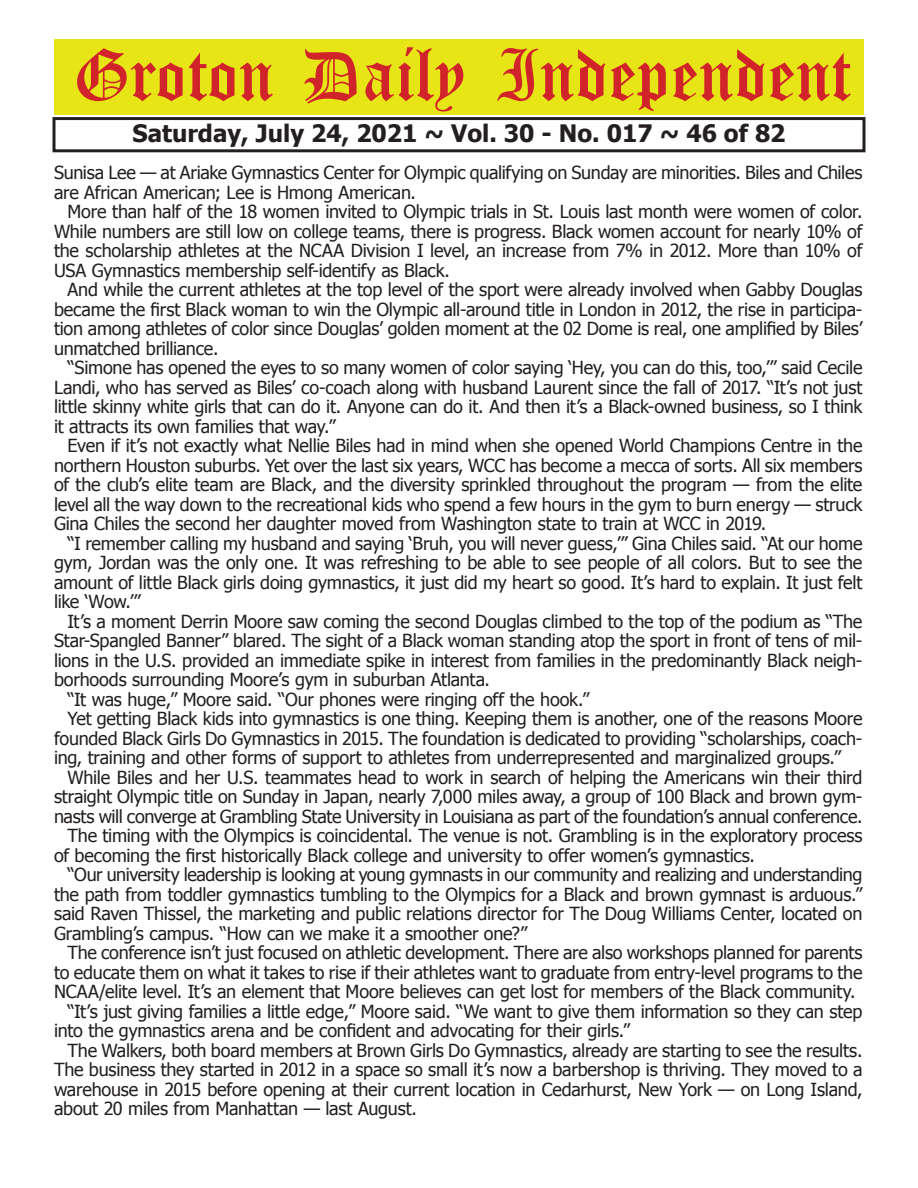
<style>
.page{position:relative;width:918px;height:1188px;background:#fff}
.page>*{position:absolute;margin:0;border:0;box-sizing:border-box;transform-origin:0 0}
.t1{font:54px "Old English Five";color:#d1232a}
.t2{font:700 24px "Tahoma";color:#231f20}
.t3{font:18px/19.5px "Tahoma";letter-spacing:-.015em;color:#231f20;text-align:justify}
</style>
<div class="page">
<div style="left:52px;top:117px;width:814px;height:35px;border:3px solid #231f20"></div>
<div style="left:54px;top:40px;width:810px;height:75px;background:#e7e515"></div>
<h1 class="t1" style="left:73px;top:50px;width:779px">Groton Daily Independent</h1>
<h2 class="t2" style="left:133px;top:116px;width:654px">Saturday, July 24, 2021 ~ Vol. 30 - No. 017 ~ 46 of 82</h2>
<p class="t3" style="left:54px;top:162px;width:810px">Sunisa Lee — at Ariake Gymnastics Center for Olympic qualifying on Sunday are minorities. Biles and Chiles are African American; Lee is Hmong American.</p>
<p class="t3" style="left:54px;top:201px;width:810px;text-indent:14px">More than half of the 18 women invited to Olympic trials in St. Louis last month were women of color.<br>While numbers are still low on college teams, there is progress. Black women account for nearly 10% of the scholarship athletes at the NCAA Division I level, an increase from 7% in 2012. More than 10% of USA Gymnastics membership self-identify as Black.</p>
<p class="t3" style="left:54px;top:279px;width:810px;text-indent:14px">And while the current athletes at the top level of the sport were already involved when Gabby Douglas became the first Black woman to win the Olympic all-around title in London in 2012, the rise in participa&shy;tion among athletes of color since Douglas’ golden moment at the 02 Dome is real, one amplified by Biles’ unmatched brilliance.</p>
<p class="t3" style="left:54px;top:357px;width:810px;text-indent:14px">“Simone has opened the eyes to so many women of color saying ‘Hey, you can do this, too,’” said Cecile Landi, who has served as Biles’ co-coach along with husband Laurent since the fall of 2017. “It’s not just little skinny white girls that can do it. Anyone can do it. And then it’s a Black-owned business, so I think it attracts its own families that way.”</p>
<p class="t3" style="left:54px;top:435px;width:810px;text-indent:14px">Even if it’s not exactly what Nellie Biles had in mind when she opened World Champions Centre in the northern Houston suburbs. Yet over the last six years, WCC has become a mecca of sorts. All six members of the club’s elite team are Black, and the diversity sprinkled throughout the program — from the elite level all the way down to the recreational kids who spend a few hours in the gym to burn energy — struck Gina Chiles the second her daughter moved from Washington state to train at WCC in 2019.</p>
<p class="t3" style="left:54px;top:533px;width:810px;text-indent:14px">“I remember calling my husband and saying ‘Bruh, you will never guess,’” Gina Chiles said. “At our home gym, Jordan was the only one. It was refreshing to be able to see people of all colors. But to see the amount of little Black girls doing gymnastics, it just did my heart so good. It’s hard to explain. It just felt like ‘Wow.’”</p>
<p class="t3" style="left:68px;top:611px;width:796px">It’s a moment Derrin Moore saw coming the second Douglas climbed to the top of the podium as “The</p>
<p class="t3" style="left:54px;top:630px;width:810px">Star-Spangled Banner” blared. The sight of a Black woman standing atop the sport in front of tens of mil-</p>
<p class="t3" style="left:54px;top:650px;width:810px">lions in the U.S. provided an immediate spike in interest from families in the predominantly Black neigh-</p>
<p class="t3" style="left:54px;top:669px;width:438px">borhoods surrounding Moore’s gym in suburban Atlanta.</p>
<p class="t3" style="left:68px;top:689px;width:523px">“It was huge,” Moore said. “Our phones were ringing off the hook.”</p>
<p class="t3" style="left:68px;top:708px;width:797px">Yet getting Black kids into gymnastics is one thing. Keeping them is another, one of the reasons Moore</p>
<p class="t3" style="left:54px;top:728px;width:810px">founded Black Girls Do Gymnastics in 2015. The foundation is dedicated to providing “scholarships, coach-</p>
<p class="t3" style="left:54px;top:747px;width:788px">ing, training and other forms of support to athletes from underrepresented and marginalized groups.”</p>
<p class="t3" style="left:68px;top:766px;width:796px">While Biles and her U.S. teammates head to work in search of helping the Americans win their third</p>
<p class="t3" style="left:54px;top:786px;width:810px">straight Olympic title on Sunday in Japan, nearly 7,000 miles away, a group of 100 Black and brown gym-</p>
<p class="t3" style="left:54px;top:805px;width:810px">nasts will converge at Grambling State University in Louisiana as part of the foundation’s annual conference.</p>
<p class="t3" style="left:68px;top:825px;width:797px">The timing with the Olympics is coincidental. The venue is not. Grambling is in the exploratory process</p>
<p class="t3" style="left:54px;top:844px;width:703px">of becoming the first historically Black college and university to offer women’s gymnastics.</p>
<p class="t3" style="left:68px;top:864px;width:796px">“Our university leadership is looking at young gymnasts in our community and realizing and understanding</p>
<p class="t3" style="left:54px;top:883px;width:810px">the path from toddler gymnastics tumbling to the Olympics for a Black and brown gymnast is arduous.”</p>
<p class="t3" style="left:54px;top:903px;width:810px">said Raven Thissel, the marketing and public relations director for The Doug Williams Center, located on</p>
<p class="t3" style="left:54px;top:922px;width:475px">Grambling’s campus. “How can we make it a smoother one?”</p>
<p class="t3" style="left:68px;top:942px;width:797px">The conference isn’t just focused on athletic development. There are also workshops planned for parents</p>
<p class="t3" style="left:54px;top:961px;width:810px">to educate them on what it takes to rise if their athletes want to graduate from entry-level programs to the</p>
<p class="t3" style="left:54px;top:981px;width:803px">NCAA/elite level. It’s an element that Moore believes can get lost for members of the Black community.</p>
<p class="t3" style="left:68px;top:1000px;width:796px">“It’s just giving families a little edge,” Moore said. “We want to give them information so they can step</p>
<p class="t3" style="left:54px;top:1020px;width:578px">into the gymnastics arena and be confident and advocating for their girls.”</p>
<p class="t3" style="left:68px;top:1039px;width:796px">The Walkers, both board members at Brown Girls Do Gymnastics, already are starting to see the results.</p>
<p class="t3" style="left:54px;top:1059px;width:810px">The business they started in 2012 in a space so small it’s now a barbershop is thriving. They moved to a</p>
<p class="t3" style="left:54px;top:1078px;width:810px">warehouse in 2015 before opening at their current location in Cedarhurst, New York — on Long Island,</p>
<p class="t3" style="left:54px;top:1098px;width:365px">about 20 miles from Manhattan — last August.</p>
</div>
